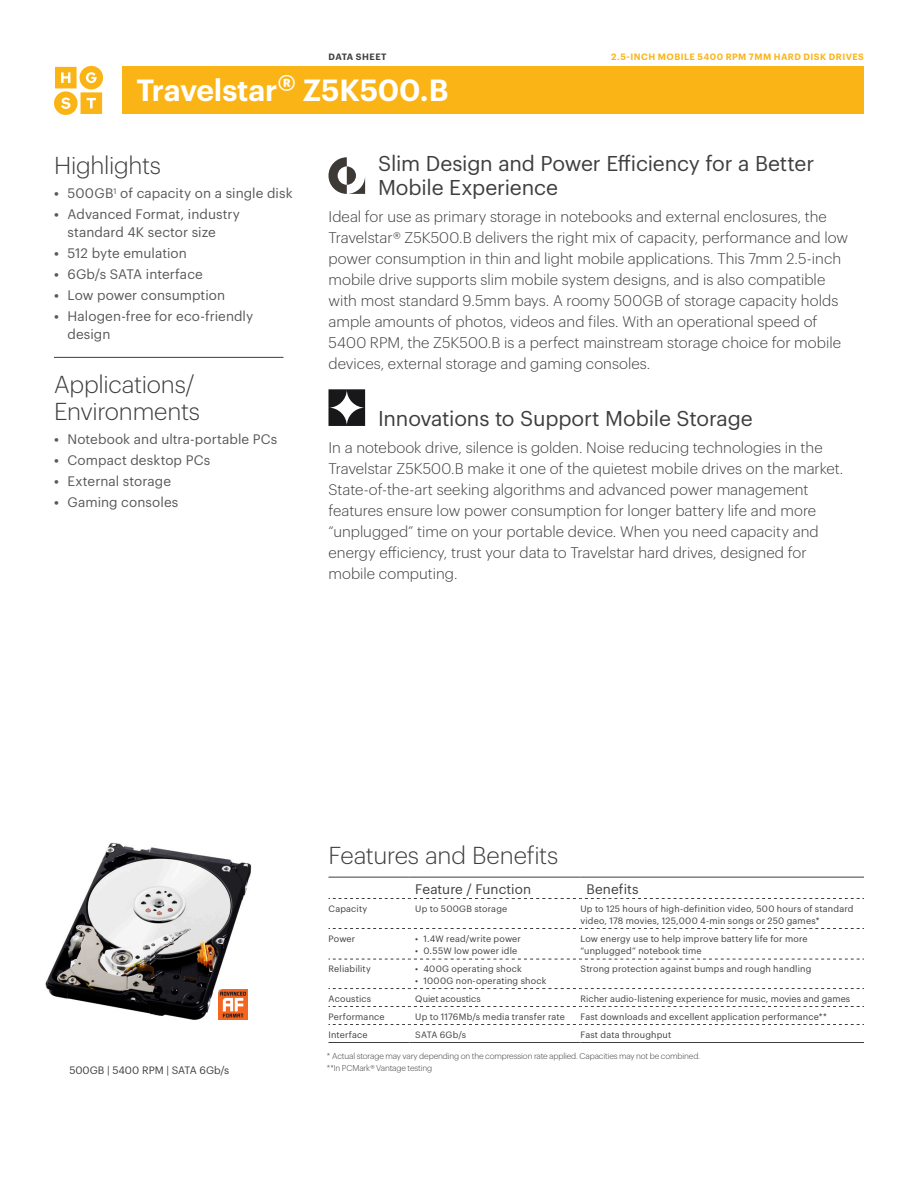
<style>
.page{position:relative;width:918px;height:1188px;background:#fff}
.page>*{position:absolute;margin:0;border:0;box-sizing:border-box;transform-origin:0 0}
.Headline_Reversed{font:600 30px "Graphik";letter-spacing:-.005em;color:#fff}
.HEADLINE_V2{font:300 24px/27px "Graphik";letter-spacing:-.01em;color:#3e3e3f}
.Subhead{font:21px/24px "Graphik";letter-spacing:-.01em;color:#3e3e3f}
.Body_copy{font:300 15px/21px "Graphik";color:#3e3e3f}
.t1{font:13.5px/18px "Graphik";letter-spacing:.005em;color:#57585a}
.Table_heading{font:13.5px "Graphik";letter-spacing:.005em;color:#3e3e3f}
.PHOTO_CAPTION{font:10.5px "Graphik";color:#3e3e3f}
.Table_copy{font:9px/12px "Graphik";letter-spacing:.02em;color:#3e3e3f}
.header_subheader{font:600 9px "Graphik";letter-spacing:.055em;color:#fbb416}
.Table_copy-2{font:9px "Graphik";color:#3e3e3f}
.t2{font:600 9px "Graphik";letter-spacing:.05em;color:#3e3e3f}
.FOOTNOTES{font:300 8.25px "Graphik";letter-spacing:-.015em;color:#3e3e3f}
.s1{font-size:36px}
.s2{font-weight:600}
</style>
<div class="page">
<hr style="left:54px;top:357px;width:230px;height:1px;background:#3e3e3f">
<img style="left:45px;top:842px;width:207px;height:178px">
<img style="left:219px;top:989px;width:28px;height:30px">
<svg style="left:329px;top:389px;width:36px;height:37px"></svg>
<svg style="left:328px;top:928px;width:536px;height:1px"></svg>
<svg style="left:328px;top:959px;width:536px;height:1px"></svg>
<svg style="left:328px;top:988px;width:536px;height:1px"></svg>
<svg style="left:328px;top:1006px;width:536px;height:1px"></svg>
<hr style="left:328px;top:877px;width:81px;height:1px;background:#3e3e3f">
<hr style="left:409px;top:877px;width:172px;height:1px;background:#3e3e3f">
<hr style="left:580px;top:877px;width:284px;height:1px;background:#3e3e3f">
<svg style="left:328px;top:898px;width:536px;height:1px"></svg>
<svg style="left:328px;top:1024px;width:536px;height:1px"></svg>
<hr style="left:328px;top:1042px;width:81px;height:1px;background:#3e3e3f">
<hr style="left:409px;top:1042px;width:172px;height:1px;background:#3e3e3f">
<hr style="left:580px;top:1042px;width:284px;height:1px;background:#3e3e3f">
<div style="left:123px;top:66px;width:741px;height:48px;background:#fbb416"></div>
<svg style="left:54px;top:66px;width:49px;height:49px"></svg>
<svg style="left:329px;top:157px;width:36px;height:37px"></svg>
<p class="t2" style="left:329px;top:50px;width:60px">DATA SHEET</p>
<p class="header_subheader" style="left:611px;top:50px;width:254px">2.5-INCH MOBILE 5400 RPM 7MM HARD DISK DRIVES</p>
<p class="Headline_Reversed" style="left:136px;top:67px;width:314px">Travelstar<span class="s1">®</span> Z5K500.B</p>
<p class="HEADLINE_V2" style="left:54px;top:150px;width:109px">Highlights</p>
<p class="t1" style="left:54px;top:183px;width:240px"><span class="s2">•</span> 500GB<sup>1</sup> of capacity on a single disk</p>
<p class="t1" style="left:68px;top:204px;width:174px;text-indent:-14px"><span class="s2">•</span> Advanced Format, industry standard 4K sector size</p>
<p class="t1" style="left:54px;top:243px;width:134px"><span class="s2">•</span> 512 byte emulation</p>
<p class="t1" style="left:54px;top:264px;width:150px"><span class="s2">•</span> 6Gb/s SATA interface</p>
<p class="t1" style="left:54px;top:285px;width:173px"><span class="s2">•</span> Low power consumption</p>
<p class="t1" style="left:68px;top:306px;width:187px;text-indent:-14px"><span class="s2">•</span> Halogen-free for eco-friendly design</p>
<p class="HEADLINE_V2" style="left:54px;top:369px;width:147px">Applications/<br>Environments</p>
<p class="t1" style="left:54px;top:429px;width:225px"><span class="s2">•</span> Notebook and ultra-portable PCs</p>
<p class="t1" style="left:54px;top:450px;width:158px"><span class="s2">•</span> Compact desktop PCs</p>
<p class="t1" style="left:54px;top:471px;width:119px"><span class="s2">•</span> External storage</p>
<p class="t1" style="left:54px;top:492px;width:126px"><span class="s2">•</span> Gaming consoles</p>
<p class="Subhead" style="left:378px;top:150px;width:438px">Slim Design and Power Efficiency for a Better<br>Mobile Experience</p>
<p class="Body_copy" style="left:328px;top:205px;width:521px">Ideal for use as primary storage in notebooks and external enclosures, the Travelstar® Z5K500.B delivers the right mix of capacity, performance and low power consumption in thin and light mobile applications. This 7mm 2.5-inch mobile drive supports slim mobile system designs, and is also compatible with most standard 9.5mm bays. A roomy 500GB of storage capacity holds ample amounts of photos, videos and files. With an operational speed of 5400 RPM, the Z5K500.B is a perfect mainstream storage choice for mobile devices, external storage and gaming consoles.</p>
<p class="Subhead" style="left:378px;top:405px;width:376px">Innovations to Support Mobile Storage</p>
<p class="Body_copy" style="left:328px;top:436px;width:516px">In a notebook drive, silence is golden. Noise reducing technologies in the Travelstar Z5K500.B make it one of the quietest mobile drives on the market.<br>State-of-the-art seeking algorithms and advanced power management features ensure low power consumption for longer battery life and more “unplugged” time on your portable device. When you need capacity and energy efficiency, trust your data to Travelstar hard drives, designed for mobile computing.</p>
<p class="PHOTO_CAPTION" style="left:69px;top:1062px;width:161px">500GB | 5400 RPM | SATA 6Gb/s</p>
<p class="HEADLINE_V2" style="left:328px;top:840px;width:231px">Features and Benefits</p>
<p class="Table_heading" style="left:415px;top:879px;width:117px">Feature / Function</p>
<p class="Table_heading" style="left:586px;top:879px;width:54px">Benefits</p>
<p class="Table_copy" style="left:328px;top:902px;width:40px">Capacity</p>
<p class="Table_copy" style="left:415px;top:902px;width:94px">Up to 500GB storage</p>
<p class="Table_copy" style="left:580px;top:902px;width:274px">Up to 125 hours of high-definition video, 500 hours of standard video, 178 movies, 125,000 4-min songs or 250 games*</p>
<p class="Table_copy" style="left:328px;top:932px;width:28px">Power</p>
<p class="Table_copy" style="left:415px;top:932px;width:107px">• 1.4W read/write power</p>
<p class="Table_copy" style="left:415px;top:944px;width:103px">• 0.55W low power idle</p>
<p class="Table_copy" style="left:580px;top:932px;width:229px">Low energy use to help improve battery life for more “unplugged” notebook time</p>
<p class="Table_copy" style="left:328px;top:962px;width:44px">Reliability</p>
<p class="Table_copy" style="left:415px;top:962px;width:108px">• 400G operating shock</p>
<p class="Table_copy" style="left:415px;top:974px;width:133px">• 1000G non-operating shock</p>
<p class="Table_copy" style="left:580px;top:962px;width:232px">Strong protection against bumps and rough handling</p>
<p class="Table_copy" style="left:328px;top:992px;width:44px">Acoustics</p>
<p class="Table_copy-2" style="left:415px;top:992px;width:67px">Quiet acoustics</p>
<p class="Table_copy" style="left:580px;top:992px;width:271px">Richer audio-listening experience for music, movies and games</p>
<p class="Table_copy" style="left:328px;top:1010px;width:58px">Performance</p>
<p class="Table_copy" style="left:415px;top:1010px;width:151px">Up to 1176Mb/s media transfer rate</p>
<p class="Table_copy" style="left:580px;top:1010px;width:248px">Fast downloads and excellent application performance**</p>
<p class="Table_copy" style="left:328px;top:1028px;width:41px">Interface</p>
<p class="Table_copy" style="left:415px;top:1028px;width:52px">SATA 6Gb/s</p>
<p class="Table_copy" style="left:580px;top:1028px;width:92px">Fast data throughput</p>
<p class="FOOTNOTES" style="left:327px;top:1050px;width:375px">* Actual storage may vary depending on the compression rate applied. Capacities may not be combined.</p>
<p class="FOOTNOTES" style="left:327px;top:1062px;width:107px">**In PCMark® Vantage testing</p>
</div>
